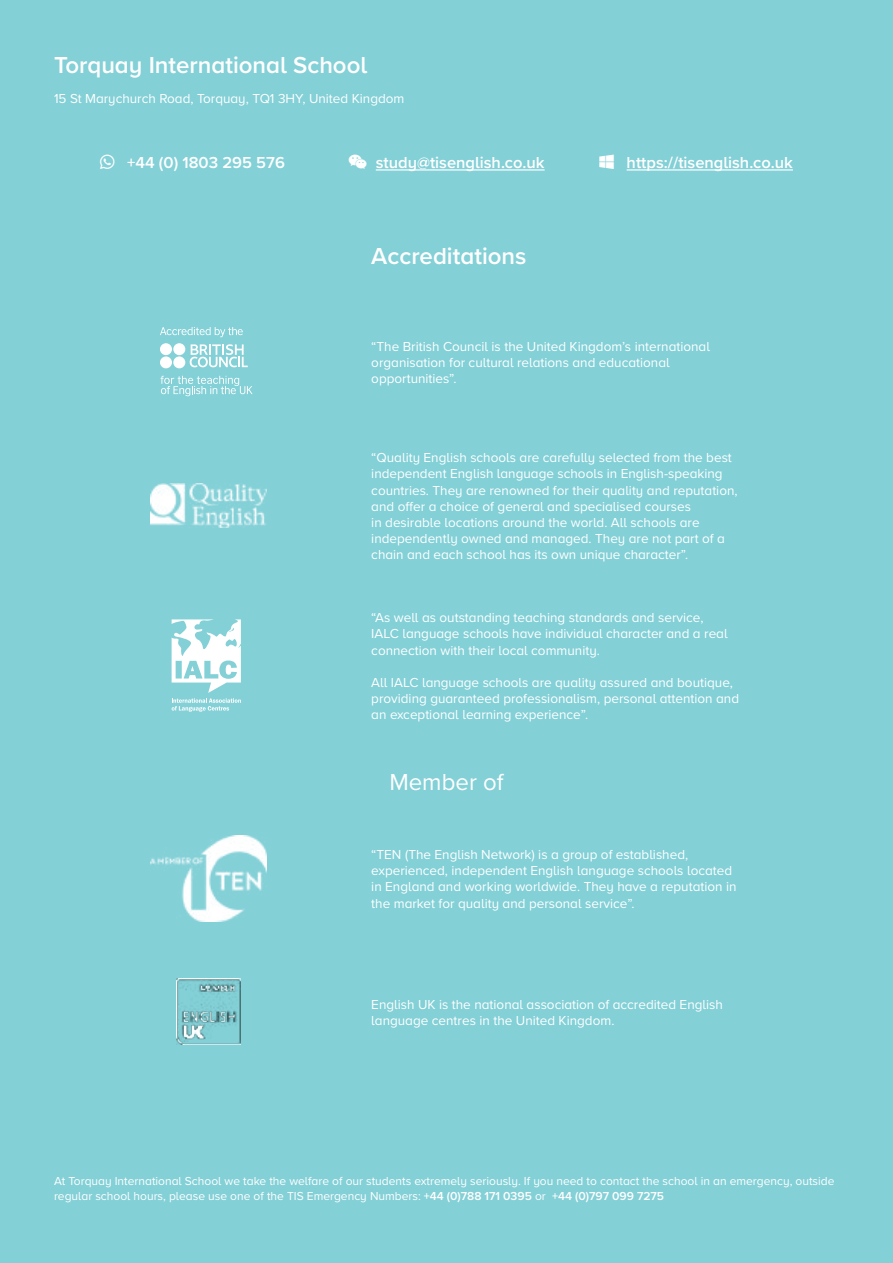
<style>
.page{position:relative;width:893px;height:1263px;background:#83d0d7}
.page>*{position:absolute;margin:0;border:0;box-sizing:border-box;transform-origin:0 0}
.t1{font:600 24px "Proxima Nova A";color:#fff}
.t2{font:24px "Proxima Nova A";color:#fff}
.t3{font:600 16.5px "Proxima Nova A";color:#fff}
.t4{font:13.5px/16.2px "Proxima Nova A";color:#fff}
.t5{font:12px/14.4px "Proxima Nova A";color:#fff}
.s1{font-weight:600}
</style>
<div class="page">
<svg style="left:160px;top:327px;width:83px;height:10px"></svg>
<svg style="left:160px;top:376px;width:93px;height:20px"></svg>
<svg style="left:190px;top:344px;width:58px;height:23px"></svg>
<div style="left:173px;top:343px;width:12px;height:12px;background:#fff;border-radius:50%"></div>
<div style="left:160px;top:343px;width:12px;height:12px;background:#fff;border-radius:50%"></div>
<div style="left:173px;top:356px;width:12px;height:12px;background:#fff;border-radius:50%"></div>
<div style="left:160px;top:356px;width:12px;height:12px;background:#fff;border-radius:50%"></div>
<img style="left:151px;top:483px;width:115px;height:45px">
<svg style="left:172px;top:619px;width:69px;height:93px"></svg>
<img style="left:151px;top:835px;width:115px;height:87px">
<hr style="left:376px;top:169px;width:169px;height:2px;background:#fff">
<hr style="left:627px;top:169px;width:166px;height:2px;background:#fff">
<img style="left:177px;top:979px;width:63px;height:65px">
<h1 class="t1" style="left:54px;top:47px;width:315px">Torquay International School</h1>
<p class="t4" style="left:54px;top:90px;width:352px">15 St Marychurch Road, Torquay, TQ1 3HY, United Kingdom</p>
<p class="t3" style="left:100px;top:150px;width:186px">▼▲ +44 (0) 1803 295 576</p>
<p class="t3" style="left:376px;top:150px;width:170px">study@tisenglish.co.uk</p>
<p class="t3" style="left:599px;top:150px;width:195px">■□▲ https://tisenglish.co.uk</p>
<h1 class="t1" style="left:371px;top:238px;width:157px">Accreditations</h1>
<p class="t4" style="left:371px;top:338px;width:340px">“The British Council is the United Kingdom’s international organisation for cultural relations and educational opportunities”.</p>
<p class="t4" style="left:371px;top:449px;width:368px">“Quality English schools are carefully selected from the best independent English language schools in English-speaking countries. They are renowned for their quality and reputation, and offer a choice of general and specialised courses<br>in desirable locations around the world. All schools are independently owned and managed. They are not part of a chain and each school has its own unique character”.</p>
<p class="t4" style="left:371px;top:609px;width:358px">“As well as outstanding teaching standards and service,<br>IALC language schools have individual character and a real connection with their local community.</p>
<p class="t4" style="left:371px;top:674px;width:369px">All IALC language schools are quality assured and boutique, providing guaranteed professionalism, personal attention and an exceptional learning experience”.</p>
<h1 class="t2" style="left:389px;top:764px;width:116px">Member of</h1>
<p class="t4" style="left:371px;top:846px;width:367px">“TEN (The English Network) is a group of established, experienced, independent English language schools located in England and working worldwide. They have a reputation in the market for quality and personal service”.</p>
<p class="t4" style="left:371px;top:996px;width:353px">English UK is the national association of accredited English language centres in the United Kingdom.</p>
<p class="t5" style="left:54px;top:1173px;width:782px">At Torquay International School we take the welfare of our students extremely seriously. If you need to contact the school in an emergency, outside regular school hours, please use one of the TIS Emergency Numbers: <span class="s1">+44 (0)788 171 0395</span> or <span class="s1">+44 (0)797 099 7275</span></p>
</div>
